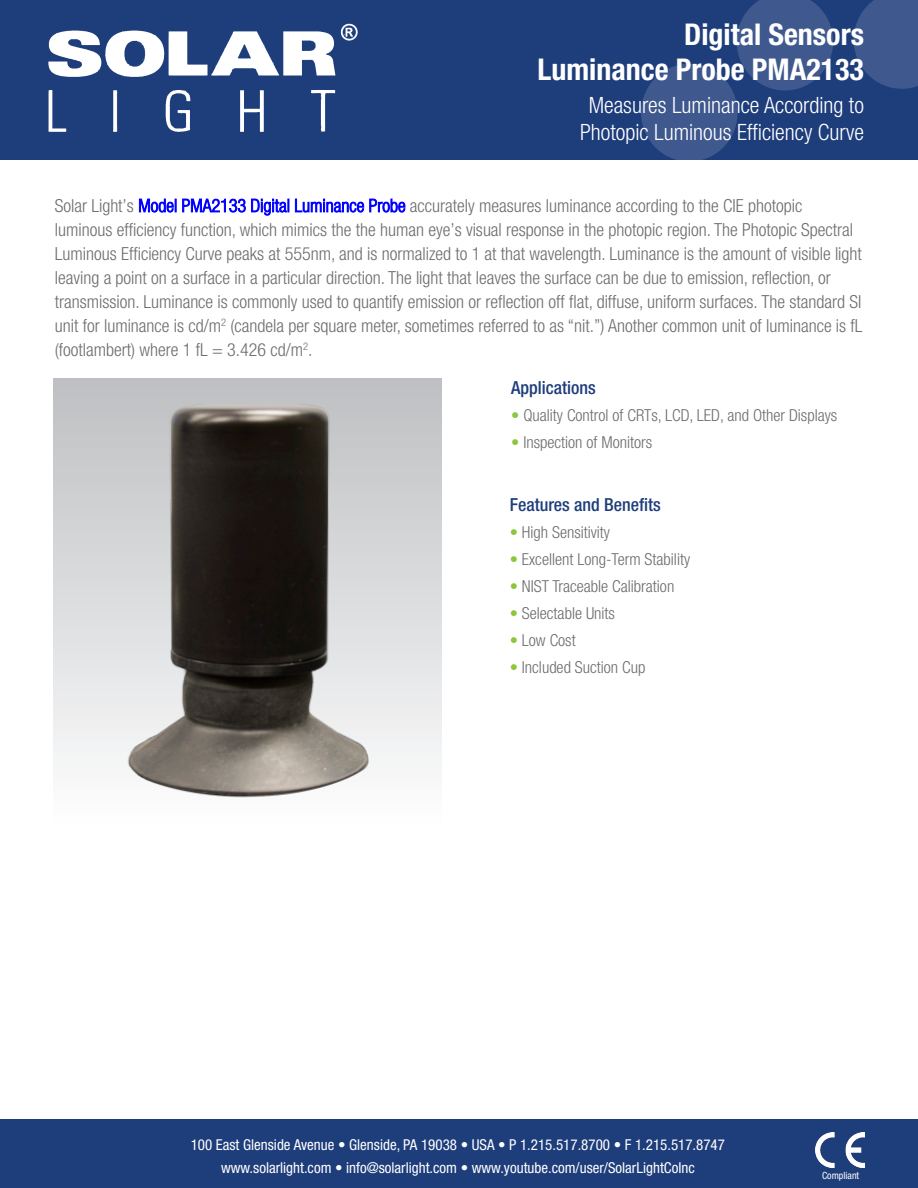
<style>
.page{position:relative;width:918px;height:1188px;background:#fff}
.page>*{position:absolute;margin:0;border:0;box-sizing:border-box;transform-origin:0 0}
.t1{font:700 condensed 30px "Helvetica Neue";color:#fff}
.t2{font:300 condensed 22.5px "Helvetica Neue";color:#fff}
.t3{font:300 condensed 18px/24px "Helvetica Neue";color:#6c6d70}
.t4{font:500 condensed 18px "Helvetica Neue";color:#1e3d7b}
.t5{font:300 condensed 16.5px "Helvetica Neue";color:#6c6d70}
.t6{font:condensed 15px "Helvetica Neue";color:#fff}
.t7{font:condensed 9.9px "Helvetica Neue";color:#fff}
.s1{color:#00f}
.s2{color:#8bc63e}
</style>
<div class="page">
<div style="left:0;top:0;width:918px;height:159px;background:#1e3d7b"></div>
<svg style="left:614px;top:0;width:304px;height:160px"></svg>
<img style="left:48px;top:23px;width:310px;height:109px">
<div style="left:53px;top:379px;width:389px;height:454px;background:linear-gradient(to bottom,#bebfc2,#fefeff)"></div>
<img style="left:92px;top:404px;width:313px;height:406px">
<div style="left:0;top:1119px;width:918px;height:69px;background:#1e3d7b"></div>
<img style="left:816px;top:1132px;width:49px;height:35px">
<p class="t1" style="left:684px;top:16px;width:181px">Digital Sensors</p>
<p class="t1" style="left:538px;top:51px;width:328px">Luminance Probe PMA2133</p>
<p class="t2" style="left:589px;top:92px;width:277px">Measures Luminance According to</p>
<p class="t2" style="left:580px;top:119px;width:285px">Photopic Luminous Efficiency Curve</p>
<p class="t3" style="left:55px;top:193px;width:809px">Solar Light’s <span class="s1">Model PMA2133 Digital Luminance Probe</span> accurately measures luminance according to the CIE photopic luminous efficiency function, which mimics the the human eye’s visual response in the photopic region. The Photopic Spectral Luminous Efficiency Curve peaks at 555nm, and is normalized to 1 at that wavelength. Luminance is the amount of visible light leaving a point on a surface in a particular direction. The light that leaves the surface can be due to emission, reflection, or transmission. Luminance is commonly used to quantify emission or reflection off flat, diffuse, uniform surfaces. The standard SI unit for luminance is cd/m<sup>2</sup> (candela per square meter, sometimes referred to as “nit.”) Another common unit of luminance is fL (footlambert) where 1 fL = 3.426 cd/m<sup>2</sup>.</p>
<p class="t4" style="left:511px;top:377px;width:86px">Applications</p>
<p class="t5" style="left:511px;top:406px;width:328px"><span class="s2">•</span> Quality Control of CRTs, LCD, LED, and Other Displays</p>
<p class="t5" style="left:511px;top:433px;width:143px"><span class="s2">•</span> Inspection of Monitors</p>
<p class="t4" style="left:510px;top:494px;width:153px">Features and Benefits</p>
<p class="t5" style="left:510px;top:523px;width:102px"><span class="s2">•</span> High Sensitivity</p>
<p class="t5" style="left:510px;top:550px;width:182px"><span class="s2">•</span> Excellent Long-Term Stability</p>
<p class="t5" style="left:510px;top:577px;width:166px"><span class="s2">•</span> NIST Traceable Calibration</p>
<p class="t5" style="left:510px;top:604px;width:107px"><span class="s2">•</span> Selectable Units</p>
<p class="t5" style="left:510px;top:631px;width:67px"><span class="s2">•</span> Low Cost</p>
<p class="t5" style="left:510px;top:658px;width:137px"><span class="s2">•</span> Included Suction Cup</p>
<p class="t6" style="left:191px;top:1136px;width:536px">100 East Glenside Avenue • Glenside, PA 19038 • USA • P 1.215.517.8700 • F 1.215.517.8747</p>
<p class="t6" style="left:221px;top:1159px;width:475px">www.solarlight.com • info@solarlight.com • www.youtube.com/user/SolarLightCoInc</p>
<p class="t7" style="left:822px;top:1170px;width:39px">Compliant</p>
</div>
